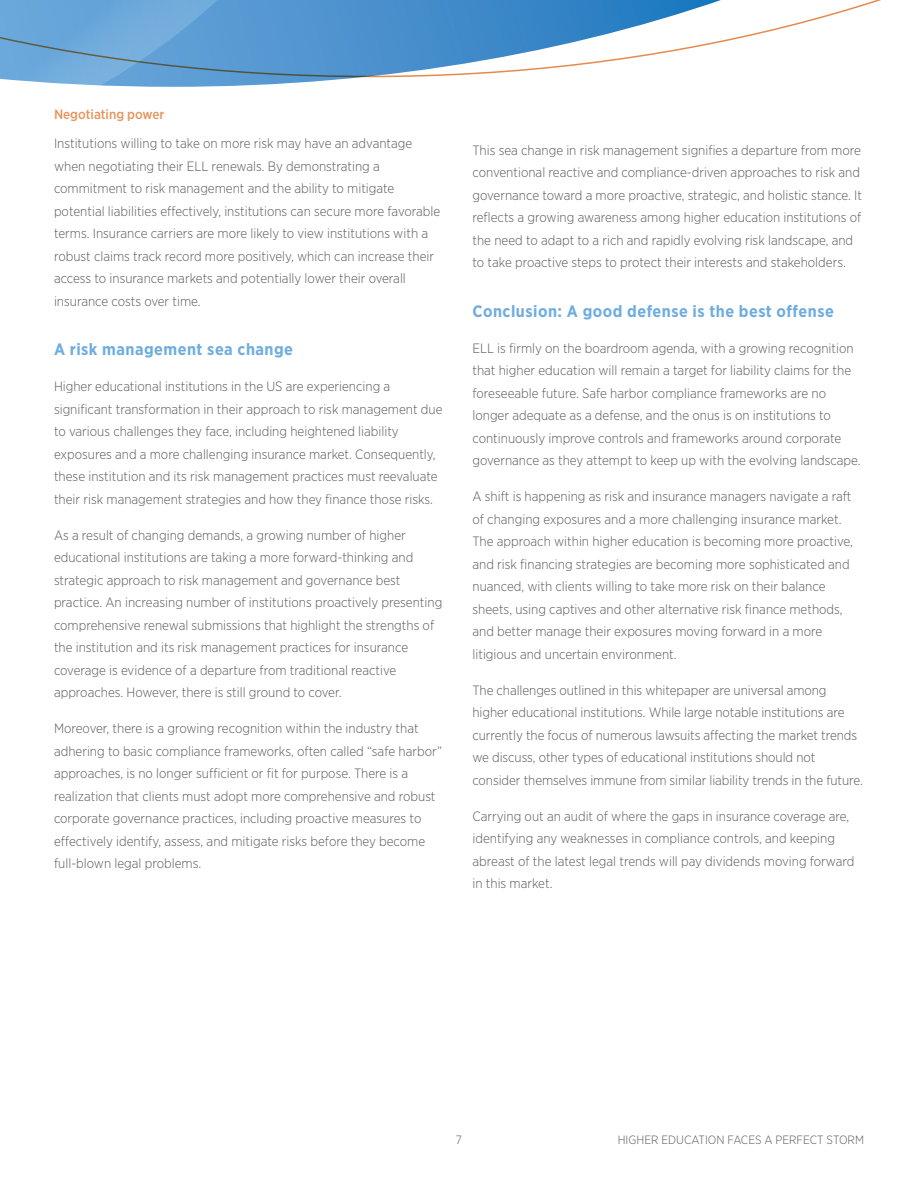
<style>
.page{position:relative;width:918px;height:1188px;background:#fff}
.page>*{position:absolute;margin:0;border:0;box-sizing:border-box;transform-origin:0 0}
.t1{font:700 16.5px "Gotham Narrow";letter-spacing:.03em;color:#70adde}
.t2{font:300 13.5px/22.5px "Gotham Narrow";color:#58595b}
.t3{font:500 13.5px "Gotham Narrow";color:#e7955d}
.t4{font:300 12px "Gotham Narrow";color:#58595b}
</style>
<div class="page">
<svg style="left:0;top:77px;width:347px;height:10px"></svg>
<svg style="left:0;top:0;width:881px;height:77px"></svg>
<p class="t3" style="left:54px;top:106px;width:112px">Negotiating power</p>
<p class="t2" style="left:54px;top:132px;width:388px">Institutions willing to take on more risk may have an advantage when negotiating their ELL renewals. By demonstrating a commitment to risk management and the ability to mitigate potential liabilities effectively, institutions can secure more favorable terms. Insurance carriers are more likely to view institutions with a robust claims track record more positively, which can increase their access to insurance markets and potentially lower their overall insurance costs over time.</p>
<p class="t1" style="left:54px;top:339px;width:241px">A risk management sea change</p>
<p class="t2" style="left:54px;top:375px;width:390px">Higher educational institutions in the US are experiencing a significant transformation in their approach to risk management due to various challenges they face, including heightened liability exposures and a more challenging insurance market. Consequently, these institution and its risk management practices must reevaluate their risk management strategies and how they finance those risks.</p>
<p class="t2" style="left:54px;top:523px;width:390px">As a result of changing demands, a growing number of higher educational institutions are taking a more forward-thinking and strategic approach to risk management and governance best practice. An increasing number of institutions proactively presenting comprehensive renewal submissions that highlight the strengths of the institution and its risk management practices for insurance coverage is evidence of a departure from traditional reactive approaches. However, there is still ground to cover.</p>
<p class="t2" style="left:54px;top:717px;width:390px">Moreover, there is a growing recognition within the industry that adhering to basic compliance frameworks, often called “safe harbor” approaches, is no longer sufficient or fit for purpose. There is a realization that clients must adopt more comprehensive and robust corporate governance practices, including proactive measures to effectively identify, assess, and mitigate risks before they become full-blown legal problems.</p>
<p class="t2" style="left:472px;top:138px;width:391px">This sea change in risk management signifies a departure from more conventional reactive and compliance-driven approaches to risk and governance toward a more proactive, strategic, and holistic stance. It reflects a growing awareness among higher education institutions of the need to adapt to a rich and rapidly evolving risk landscape, and to take proactive steps to protect their interests and stakeholders.</p>
<p class="t1" style="left:472px;top:300px;width:363px">Conclusion: A good defense is the best offense</p>
<p class="t2" style="left:472px;top:336px;width:390px">ELL is firmly on the boardroom agenda, with a growing recognition that higher education will remain a target for liability claims for the foreseeable future. Safe harbor compliance frameworks are no longer adequate as a defense, and the onus is on institutions to continuously improve controls and frameworks around corporate governance as they attempt to keep up with the evolving landscape.</p>
<p class="t2" style="left:472px;top:485px;width:382px">A shift is happening as risk and insurance managers navigate a raft of changing exposures and a more challenging insurance market.<br>The approach within higher education is becoming more proactive, and risk financing strategies are becoming more sophisticated and nuanced, with clients willing to take more risk on their balance sheets, using captives and other alternative risk finance methods, and better manage their exposures moving forward in a more litigious and uncertain environment.</p>
<p class="t2" style="left:472px;top:678px;width:392px">The challenges outlined in this whitepaper are universal among higher educational institutions. While large notable institutions are currently the focus of numerous lawsuits affecting the market trends we discuss, other types of educational institutions should not consider themselves immune from similar liability trends in the future.</p>
<p class="t2" style="left:472px;top:804px;width:384px">Carrying out an audit of where the gaps in insurance coverage are, identifying any weaknesses in compliance controls, and keeping abreast of the latest legal trends will pay dividends moving forward in this market.</p>
<p class="t4" style="left:456px;top:1132px;width:8px">7</p>
<p class="t4" style="left:618px;top:1132px;width:248px">HIGHER EDUCATION FACES A PERFECT STORM</p>
</div>
